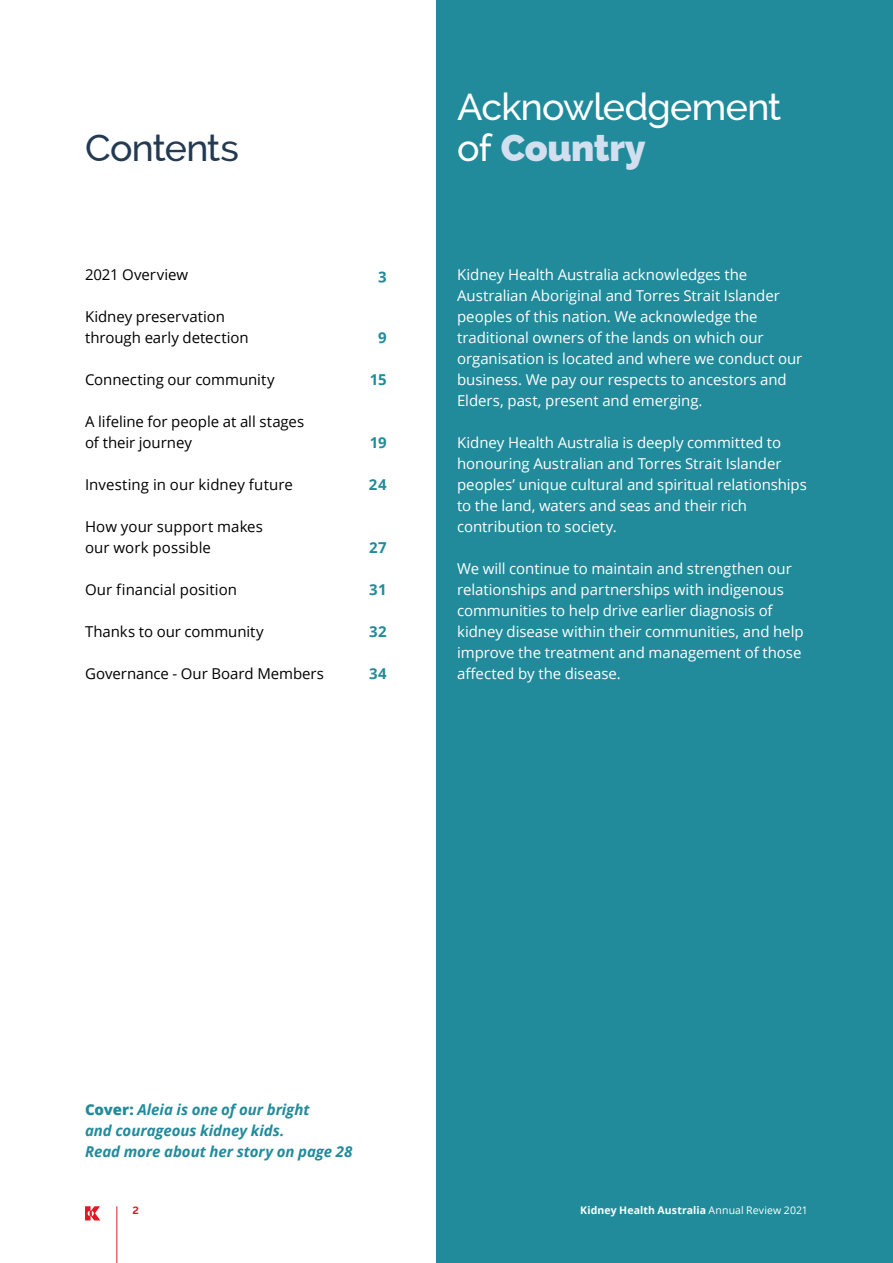
<style>
.page{position:relative;width:893px;height:1263px;background:#fff}
.page>*{position:absolute;margin:0;border:0;box-sizing:border-box;transform-origin:0 0}
.t1{font:500 37.5px/40.5px "Raleway";letter-spacing:-.02em;color:#fff}
.t2{font:500 37.5px "Raleway";letter-spacing:-.015em;color:#223a52}
.t3{font:15px/21px "Open Sans";letter-spacing:-.005em;color:#fff}
.t4{font:15px/21px "Open Sans";color:#000}
.t5{font:italic 700 15px/21px "Open Sans";letter-spacing:-.005em;color:#218b9b}
.t6{font:700 15px "Open Sans";letter-spacing:.01em;color:#218b9b}
.t7{font:700 10.5px "Open Sans";letter-spacing:.01em;color:#fff}
.t8{font:700 10.5px "Raleway";color:#e11723}
.s1{font-weight:800;color:#d2dfef}
.s2{font-weight:800;font-style:normal}
.s3{font-weight:400}
</style>
<div class="page">
<div style="left:436px;top:0;width:456px;height:1263px;background:#218b9b"></div>
<svg style="left:85px;top:1206px;width:15px;height:14px"></svg>
<hr style="left:116px;top:1206px;width:1px;height:57px;background:#e11723">
<h1 class="t2" style="left:85px;top:126px;width:155px">Contents</h1>
<p class="t4" style="left:85px;top:264px;width:105px">2021 Overview</p>
<p class="t6" style="left:378px;top:264px;width:10px">3</p>
<p class="t4" style="left:85px;top:306px;width:165px">Kidney preservation through early detection</p>
<p class="t6" style="left:378px;top:327px;width:10px">9</p>
<p class="t4" style="left:85px;top:369px;width:191px">Connecting our community</p>
<p class="t6" style="left:370px;top:369px;width:18px">15</p>
<p class="t4" style="left:85px;top:411px;width:221px">A lifeline for people at all stages of their journey</p>
<p class="t6" style="left:370px;top:432px;width:18px">19</p>
<p class="t4" style="left:85px;top:474px;width:209px">Investing in our kidney future</p>
<p class="t6" style="left:369px;top:474px;width:19px">24</p>
<p class="t4" style="left:85px;top:516px;width:179px">How your support makes our work possible</p>
<p class="t6" style="left:369px;top:537px;width:19px">27</p>
<p class="t4" style="left:85px;top:579px;width:154px">Our financial position</p>
<p class="t6" style="left:369px;top:579px;width:19px">31</p>
<p class="t4" style="left:85px;top:621px;width:180px">Thanks to our community</p>
<p class="t6" style="left:369px;top:621px;width:19px">32</p>
<p class="t4" style="left:85px;top:663px;width:241px">Governance - Our Board Members</p>
<p class="t6" style="left:369px;top:663px;width:19px">34</p>
<h1 class="t1" style="left:457px;top:87px;width:326px">Acknowledgement of <span class="s1">Country</span></h1>
<p class="t3" style="left:457px;top:264px;width:347px">Kidney Health Australia acknowledges the Australian Aboriginal and Torres Strait Islander peoples of this nation. We acknowledge the traditional owners of the lands on which our organisation is located and where we conduct our business. We pay our respects to ancestors and Elders, past, present and emerging.</p>
<p class="t3" style="left:457px;top:432px;width:351px">Kidney Health Australia is deeply committed to honouring Australian and Torres Strait Islander peoples’ unique cultural and spiritual relationships to the land, waters and seas and their rich contribution to society.</p>
<p class="t3" style="left:457px;top:558px;width:348px">We will continue to maintain and strengthen our relationships and partnerships with indigenous communities to help drive earlier diagnosis of kidney disease within their communities, and help improve the treatment and management of those affected by the disease.</p>
<p class="t5" style="left:85px;top:1098px;width:269px"><span class="s2">Cover:</span> Aleia is one of our bright<br>and courageous kidney kids.<br>Read more about her story on page 28</p>
<p class="t8" style="left:132px;top:1204px;width:8px">2</p>
<p class="t7" style="left:580px;top:1202px;width:229px">Kidney Health Australia <span class="s3">Annual Review 2021</span></p>
</div>
